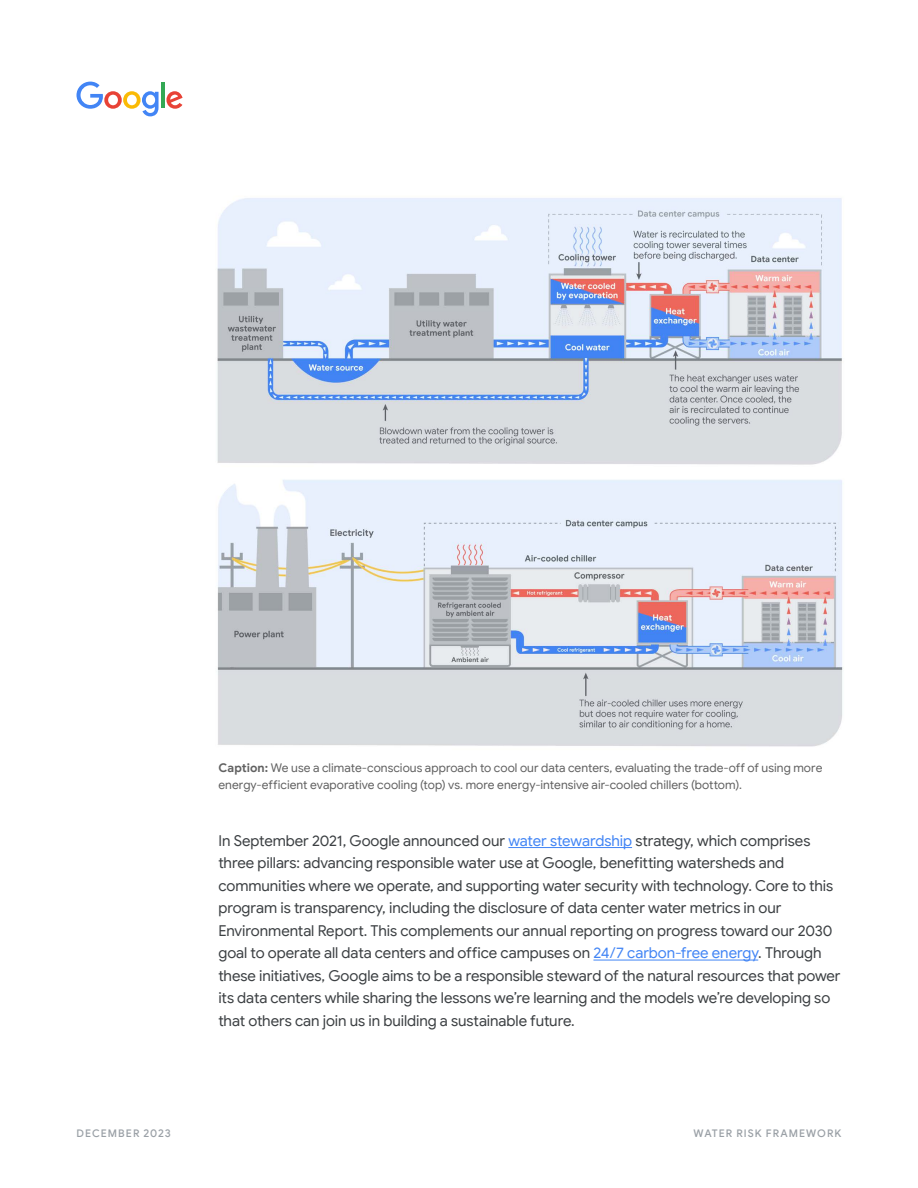
<style>
.page{position:relative;width:918px;height:1188px;background:#fff}
.page>*{position:absolute;margin:0;border:0;box-sizing:border-box;transform-origin:0 0}
.t1{font:15px/22.5px "Google Sans";color:#3c4043}
.t2{font:12px/16.5px "Google Sans";letter-spacing:.005em;color:#616161}
.t3{font:500 10.5px "Google Sans";letter-spacing:.1em;color:#9aa0a6}
.s1{font-weight:700}
.s2{color:#4285f5}
</style>
<div class="page">
<svg style="left:77px;top:82px;width:82px;height:34px"></svg>
<hr style="left:161px;top:83px;width:4px;height:25px;background:#33a854">
<svg style="left:166px;top:91px;width:17px;height:18px"></svg>
<img style="left:217px;top:198px;width:625px;height:267px">
<img style="left:217px;top:479px;width:626px;height:268px">
<hr style="left:508px;top:847px;width:124px;height:1px;background:#4285f5">
<hr style="left:593px;top:960px;width:165px;height:1px;background:#4285f5">
<p class="t2" style="left:218px;top:760px;width:606px"><span class="s1">Caption:</span> We use a climate-conscious approach to cool our data centers, evaluating the trade-off of using more energy-efficient evaporative cooling (top) vs. more energy-intensive air-cooled chillers (bottom).</p>
<p class="t1" style="left:218px;top:829px;width:624px">In September 2021, Google announced our <span class="s2">water stewardship</span> strategy, which comprises three pillars: advancing responsible water use at Google, benefitting watersheds and communities where we operate, and supporting water security with technology. Core to this program is transparency, including the disclosure of data center water metrics in our Environmental Report. This complements our annual reporting on progress toward our 2030 goal to operate all data centers and office campuses on <span class="s2">24/7 carbon-free energy</span>. Through these initiatives, Google aims to be a responsible steward of the natural resources that power its data centers while sharing the lessons we’re learning and the models we’re developing so that others can join us in building a sustainable future.</p>
<p class="t3" style="left:76px;top:1127px;width:96px">DECEMBER 2023</p>
<p class="t3" style="left:694px;top:1127px;width:149px">WATER RISK FRAMEWORK</p>
</div>
